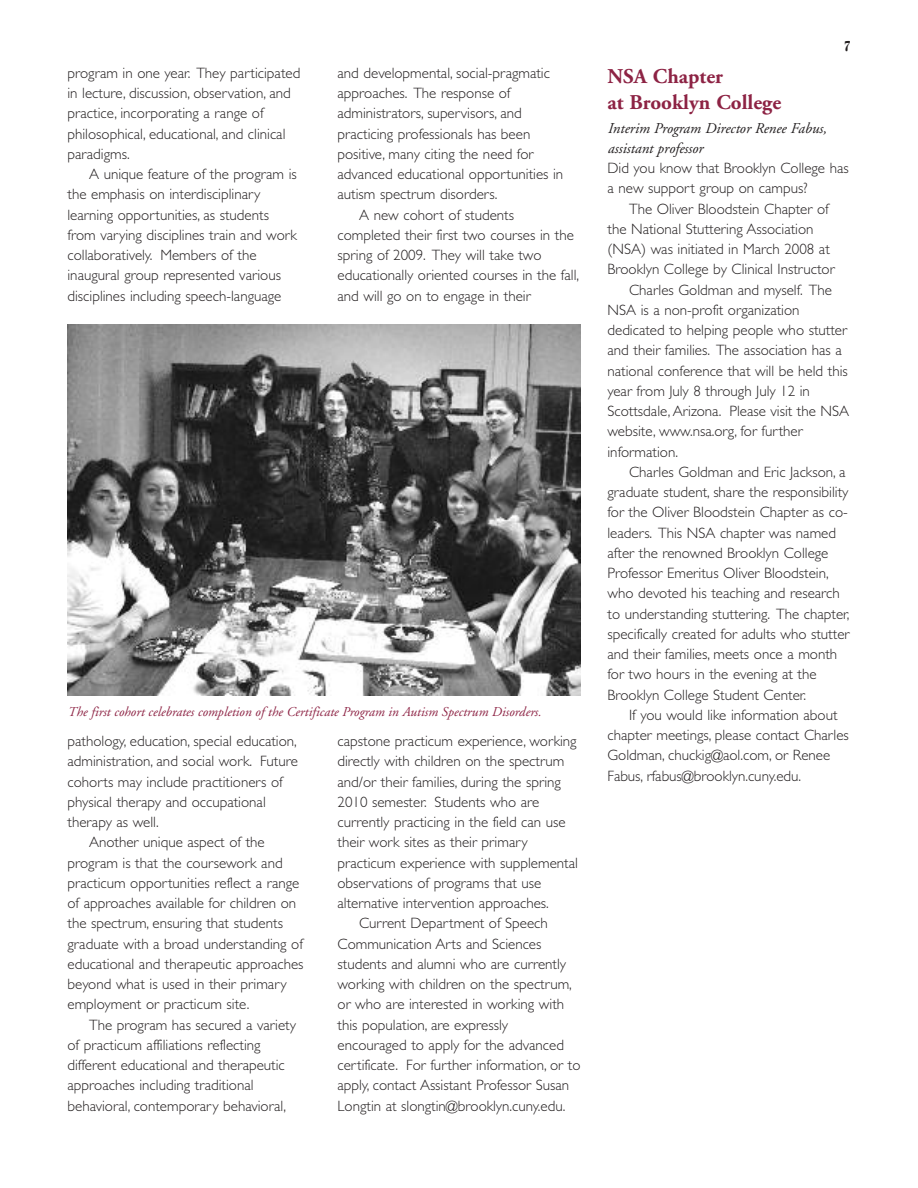
<style>
.page{position:relative;width:918px;height:1188px;background:#fff}
.page>*{position:absolute;margin:0;border:0;box-sizing:border-box;transform-origin:0 0}
.t1{font:700 21px/26.8px "Adobe Garamond";color:#8d2344}
.t2{font:300 15px/20.2px "Gill Sans";color:#231f20}
.t3{font:italic 15px/19.5px "Adobe Garamond";color:#231f20}
.t4{font:15px "Heatwave";color:#231f20}
.t5{font:italic 13.5px "Adobe Garamond";color:#8d2344}
</style>
<div class="page">
<img style="left:68px;top:325px;width:512px;height:370px">
<p class="t2" style="left:67px;top:63px;width:234px">program in one year. They participated in lecture, discussion, observation, and practice, incorporating a range of philosophical, educational, and clinical paradigms.</p>
<p class="t2" style="left:67px;top:164px;width:231px;text-indent:22px">A unique feature of the program is the emphasis on interdisciplinary learning opportunities, as students from varying disciplines train and work collaboratively. Members of the inaugural group represented various disciplines including speech-language</p>
<p class="t2" style="left:338px;top:63px;width:214px">and developmental, social-pragmatic</p>
<p class="t2" style="left:338px;top:83px;width:175px">approaches. The response of</p>
<p class="t2" style="left:338px;top:103px;width:186px">administrators, supervisors, and</p>
<p class="t2" style="left:338px;top:123px;width:194px">practicing professionals has been</p>
<p class="t2" style="left:338px;top:144px;width:198px">positive, many citing the need for</p>
<p class="t2" style="left:338px;top:164px;width:227px">advanced educational opportunities in</p>
<p class="t2" style="left:338px;top:184px;width:161px">autism spectrum disorders.</p>
<p class="t2" style="left:359px;top:204px;width:157px">A new cohort of students</p>
<p class="t2" style="left:338px;top:225px;width:238px">completed their first two courses in the</p>
<p class="t2" style="left:338px;top:245px;width:206px">spring of 2009. They will take two</p>
<p class="t2" style="left:338px;top:265px;width:243px">educationally oriented courses in the fall,</p>
<p class="t2" style="left:338px;top:285px;width:195px">and will go on to engage in their</p>
<p class="t5" style="left:68px;top:707px;width:475px">The first cohort celebrates completion of the Certificate Program in Autism Spectrum Disorders.</p>
<p class="t2" style="left:67px;top:731px;width:231px">pathology, education, special education,</p>
<p class="t2" style="left:67px;top:751px;width:232px">administration, and social work. Future</p>
<p class="t2" style="left:67px;top:771px;width:217px">cohorts may include practitioners of</p>
<p class="t2" style="left:67px;top:792px;width:200px">physical therapy and occupational</p>
<p class="t2" style="left:67px;top:812px;width:93px">therapy as well.</p>
<p class="t2" style="left:89px;top:832px;width:177px">Another unique aspect of the</p>
<p class="t2" style="left:68px;top:852px;width:217px">program is that the coursework and</p>
<p class="t2" style="left:68px;top:873px;width:233px">practicum opportunities reflect a range</p>
<p class="t2" style="left:68px;top:893px;width:230px">of approaches available for children on</p>
<p class="t2" style="left:68px;top:913px;width:217px">the spectrum, ensuring that students</p>
<p class="t2" style="left:68px;top:933px;width:237px">graduate with a broad understanding of</p>
<p class="t2" style="left:68px;top:954px;width:238px">educational and therapeutic approaches</p>
<p class="t2" style="left:68px;top:974px;width:221px">beyond what is used in their primary</p>
<p class="t2" style="left:68px;top:994px;width:183px">employment or practicum site.</p>
<p class="t2" style="left:89px;top:1014px;width:208px">The program has secured a variety</p>
<p class="t2" style="left:68px;top:1035px;width:195px">of practicum affiliations reflecting</p>
<p class="t2" style="left:68px;top:1055px;width:219px">different educational and therapeutic</p>
<p class="t2" style="left:68px;top:1075px;width:188px">approaches including traditional</p>
<p class="t2" style="left:68px;top:1095px;width:220px">behavioral, contemporary behavioral,</p>
<p class="t2" style="left:338px;top:731px;width:241px">capstone practicum experience, working</p>
<p class="t2" style="left:338px;top:751px;width:229px">directly with children on the spectrum</p>
<p class="t2" style="left:338px;top:771px;width:225px">and/or their families, during the spring</p>
<p class="t2" style="left:338px;top:792px;width:203px">2010 semester. Students who are</p>
<p class="t2" style="left:338px;top:812px;width:230px">currently practicing in the field can use</p>
<p class="t2" style="left:338px;top:832px;width:192px">their work sites as their primary</p>
<p class="t2" style="left:338px;top:852px;width:242px">practicum experience with supplemental</p>
<p class="t2" style="left:338px;top:873px;width:205px">observations of programs that use</p>
<p class="t2" style="left:338px;top:893px;width:213px">alternative intervention approaches.</p>
<p class="t2" style="left:359px;top:913px;width:190px">Current Department of Speech</p>
<p class="t2" style="left:338px;top:933px;width:205px">Communication Arts and Sciences</p>
<p class="t2" style="left:338px;top:954px;width:230px">students and alumni who are currently</p>
<p class="t2" style="left:338px;top:974px;width:236px">working with children on the spectrum,</p>
<p class="t2" style="left:338px;top:994px;width:228px">or who are interested in working with</p>
<p class="t2" style="left:338px;top:1014px;width:172px">this population, are expressly</p>
<p class="t2" style="left:338px;top:1035px;width:228px">encouraged to apply for the advanced</p>
<p class="t2" style="left:338px;top:1055px;width:244px">certificate. For further information, or to</p>
<p class="t2" style="left:338px;top:1075px;width:233px">apply, contact Assistant Professor Susan</p>
<p class="t2" style="left:338px;top:1095px;width:229px">Longtin at slongtin@brooklyn.cuny.edu.</p>
<p class="t4" style="left:845px;top:37px;width:7px">7</p>
<h1 class="t1" style="left:607px;top:64px;width:175px">NSA Chapter<br>at Brooklyn College</h1>
<p class="t3" style="left:608px;top:120px;width:220px">Interim Program Director Renee Fabus, assistant professor</p>
<p class="t2" style="left:608px;top:158px;width:243px">Did you know that Brooklyn College has a new support group on campus?</p>
<p class="t2" style="left:629px;top:198px;width:201px">The Oliver Bloodstein Chapter of</p>
<p class="t2" style="left:608px;top:218px;width:208px">the National Stuttering Association</p>
<p class="t2" style="left:608px;top:239px;width:224px">(NSA) was initiated in March 2008 at</p>
<p class="t2" style="left:608px;top:259px;width:229px">Brooklyn College by Clinical Instructor</p>
<p class="t2" style="left:629px;top:279px;width:204px">Charles Goldman and myself. The</p>
<p class="t2" style="left:608px;top:299px;width:194px">NSA is a non-profit organization</p>
<p class="t2" style="left:608px;top:320px;width:241px">dedicated to helping people who stutter</p>
<p class="t2" style="left:608px;top:340px;width:236px">and their families. The association has a</p>
<p class="t2" style="left:608px;top:360px;width:242px">national conference that will be held this</p>
<p class="t2" style="left:608px;top:380px;width:204px">year from July 8 through July 12 in</p>
<p class="t2" style="left:608px;top:401px;width:243px">Scottsdale, Arizona. Please visit the NSA</p>
<p class="t2" style="left:608px;top:421px;width:197px">website, www.nsa.org, for further</p>
<p class="t2" style="left:608px;top:441px;width:72px">information.</p>
<p class="t2" style="left:629px;top:461px;width:218px">Charles Goldman and Eric Jackson, a</p>
<p class="t2" style="left:608px;top:482px;width:242px">graduate student, share the responsibility</p>
<p class="t2" style="left:608px;top:502px;width:242px">for the Oliver Bloodstein Chapter as co-</p>
<p class="t2" style="left:608px;top:522px;width:230px">leaders. This NSA chapter was named</p>
<p class="t2" style="left:608px;top:542px;width:222px">after the renowned Brooklyn College</p>
<p class="t2" style="left:608px;top:563px;width:223px">Professor Emeritus Oliver Bloodstein,</p>
<p class="t2" style="left:608px;top:583px;width:234px">who devoted his teaching and research</p>
<p class="t2" style="left:608px;top:603px;width:244px">to understanding stuttering. The chapter,</p>
<p class="t2" style="left:608px;top:623px;width:244px">specifically created for adults who stutter</p>
<p class="t2" style="left:608px;top:644px;width:231px">and their families, meets once a month</p>
<p class="t2" style="left:608px;top:664px;width:211px">for two hours in the evening at the</p>
<p class="t2" style="left:608px;top:684px;width:200px">Brooklyn College Student Center.</p>
<p class="t2" style="left:629px;top:704px;width:210px">If you would like information about</p>
<p class="t2" style="left:607px;top:725px;width:243px">chapter meetings, please contact Charles</p>
<p class="t2" style="left:607px;top:745px;width:224px">Goldman, chuckig@aol.com, or Renee</p>
<p class="t2" style="left:607px;top:765px;width:195px">Fabus, rfabus@brooklyn.cuny.edu.</p>
</div>
